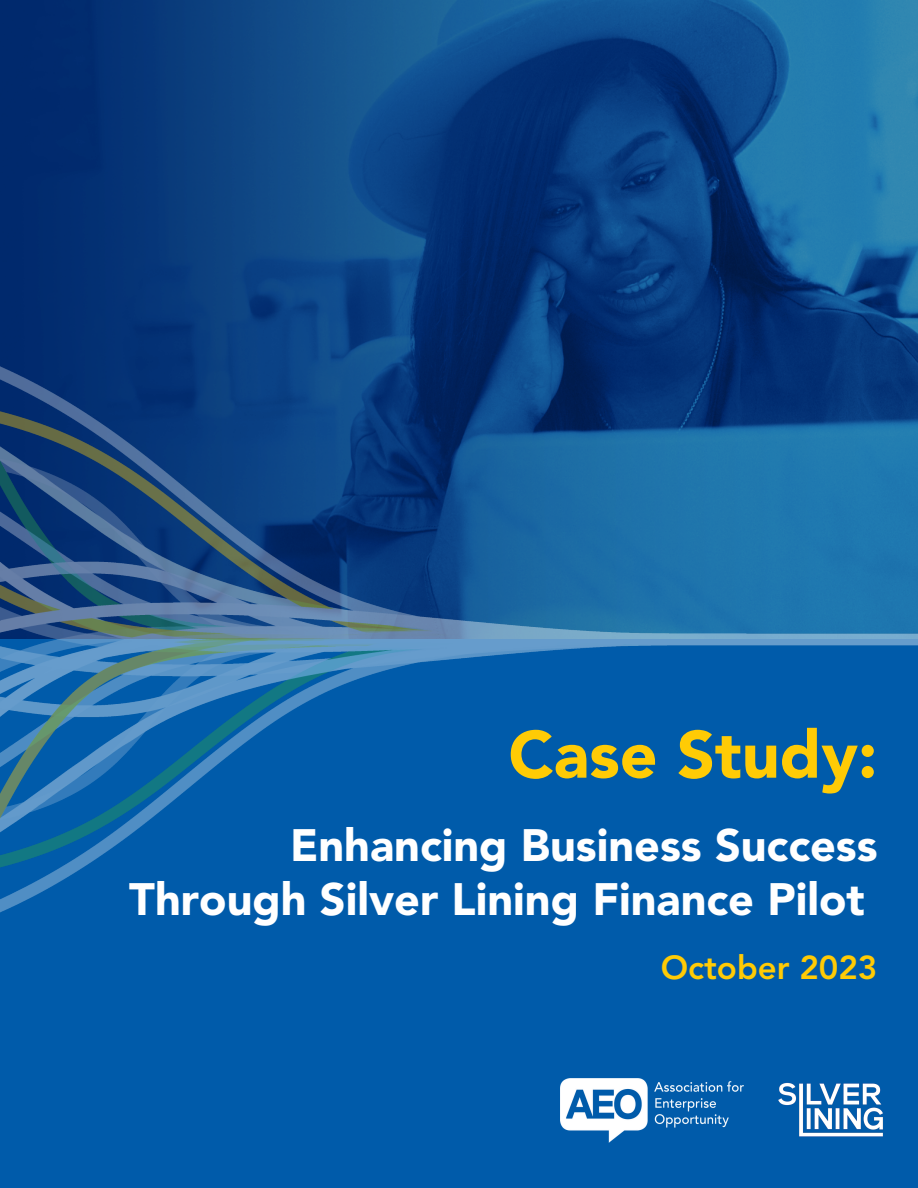
<style>
.page{position:relative;width:918px;height:1188px;background:#005baa}
.page>*{position:absolute;margin:0;border:0;box-sizing:border-box;transform-origin:0 0}
.t1{font:900 66px "Avenir LT Std";color:#ffcb05}
.t2{font:900 45px/54px "Avenir LT Std";color:#fff;text-align:right}
.t3{font:800 33px "Avenir LT Std";color:#ffcb05}
</style>
<div class="page">
<img style="left:0;top:0;width:918px;height:253px">
<img style="left:0;top:253px;width:918px;height:660px">
<img style="left:778px;top:1082px;width:105px;height:55px">
<img style="left:561px;top:1079px;width:183px;height:64px">
<p class="t1" style="left:509px;top:728px;width:371px">Case Study:</p>
<p class="t2" style="left:129px;top:822px;width:750px">Enhancing Business Success<br>Through Silver Lining Finance Pilot</p>
<p class="t3" style="left:661px;top:954px;width:218px">October 2023</p>
</div>
